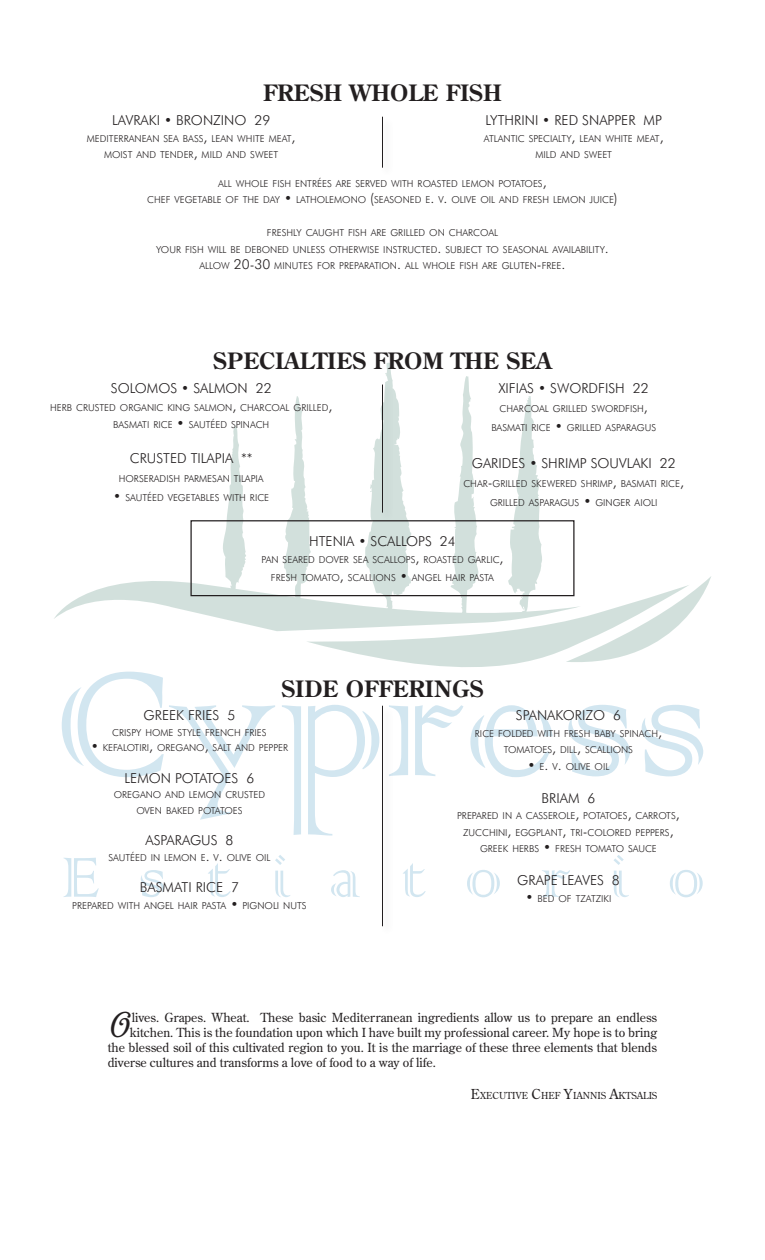
<style>
.page{position:relative;width:765px;height:1260px;background:#fff}
.page>*{position:absolute;margin:0;border:0;box-sizing:border-box;transform-origin:0 0}
.t1{font:italic 33.25px "Garamond BE Swash";color:#231f20}
.t2{font:700 22.5px "Century Old Style Std";color:#231f20}
.t3{font:300 13.75px "Futura BT";color:#231f20}
.t4{font:300 13.75px "Futura BT";color:#231f20}
.t5{font:12.5px "Century Old Style Std";color:#231f20}
.t6{font:300 9.62px/16.5px "Futura BT";color:#231f20;text-align:center}
.t7{font:9.62px "Century Old Style Std";color:#231f20}
.s1{font-size:13.75px}
.s2{color:#fff}
</style>
<div class="page">
<svg style="left:54px;top:363px;width:657px;height:473px"></svg>
<svg style="left:64px;top:858px;width:35px;height:39px"></svg>
<svg style="left:141px;top:870px;width:23px;height:27px"></svg>
<svg style="left:208px;top:863px;width:23px;height:34px"></svg>
<svg style="left:275px;top:855px;width:15px;height:42px"></svg>
<svg style="left:331px;top:870px;width:29px;height:27px"></svg>
<svg style="left:403px;top:863px;width:23px;height:34px"></svg>
<svg style="left:467px;top:870px;width:33px;height:27px"></svg>
<svg style="left:542px;top:870px;width:28px;height:27px"></svg>
<svg style="left:614px;top:855px;width:15px;height:42px"></svg>
<svg style="left:670px;top:870px;width:33px;height:27px"></svg>
<hr style="left:382px;top:117px;width:1px;height:51px;background:#231f20">
<div style="left:380px;top:382px;width:14px;height:140px;background:#cfddd9"></div>
<hr style="left:382px;top:385px;width:1px;height:128px;background:#231f20">
<div style="left:380px;top:703px;width:14px;height:232px;background:#fbfbfb"></div>
<hr style="left:382px;top:706px;width:1px;height:220px;background:#231f20">
<div style="left:190px;top:520px;width:385px;height:76px;border:1px solid #231f20"></div>
<h2 class="t2" style="left:263px;top:78px;width:239px">FRESH WHOLE FISH</h2>
<h3 class="t4" style="left:112px;top:112px;width:160px">LAVRAKI • BRONZINO 29</h3>
<p class="t6" style="left:87px;top:130px;width:210px">MEDITERRANEAN SEA BASS<span class="s1">,</span> LEAN WHITE MEAT<span class="s1">,<br></span>MOIST AND TENDER<span class="s1">,</span> MILD AND SWEET</p>
<h3 class="t3" style="left:486px;top:112px;width:8px">LYTHRINI</h3>
<h3 class="t3" style="left:542px;top:112px;width:21px">• RED</h3>
<h3 class="t3" style="left:582px;top:112px;width:9px">SNAPPER</h3>
<h3 class="t3" style="left:644px;top:112px;width:10px">MP</h3>
<p class="t6" style="left:484px;top:130px;width:181px">ATLANTIC SPECIALTY<span class="s1">,</span> LEAN WHITE MEAT<span class="s1">,<br></span>MILD AND SWEET</p>
<p class="t6" style="left:147px;top:175px;width:472px">ALL WHOLE FISH ENTRÉES ARE SERVED WITH ROASTED LEMON POTATOES<span class="s1">,<br></span>CHEF VEGETABLE OF THE DAY <span class="s1">•</span> LATHOLEMONO <span class="s1">(</span>SEASONED E<span class="s1">.</span> V<span class="s1">.</span> OLIVE OIL AND FRESH LEMON JUICE<span class="s1">)</span></p>
<p class="t6" style="left:156px;top:225px;width:454px">FRESHLY CAUGHT FISH ARE GRILLED ON CHARCOAL<br>YOUR FISH WILL BE DEBONED UNLESS OTHERWISE INSTRUCTED<span class="s1">.</span> SUBJECT TO SEASONAL AVAILABILITY<span class="s1">.<br></span>ALLOW <span class="s1">20-30</span> MINUTES FOR PREPARATION<span class="s1">.</span> ALL WHOLE FISH ARE GLUTEN<span class="s1">-</span>FREE<span class="s1">.</span></p>
<h2 class="t2" style="left:213px;top:346px;width:342px">SPECIALTIES FROM THE SEA</h2>
<h3 class="t4" style="left:111px;top:380px;width:162px">SOLOMOS • SALMON 22</h3>
<p class="t6" style="left:50px;top:398px;width:284px;line-height:17.5px">HERB CRUSTED ORGANIC KING SALMON<span class="s1">,</span> CHARCOAL GRILLED<span class="s1">,<br></span>BASMATI RICE <span class="s1">•</span> SAUTÉED SPINACH</p>
<h3 class="t3" style="left:130px;top:450px;width:9px">CRUSTED</h3>
<h3 class="t3" style="left:191px;top:450px;width:8px">TILAPIA</h3>
<h3 class="t3" style="left:241px;top:450px;width:13px">**</h3>
<p class="t6" style="left:119px;top:470px;width:146px">HORSERADISH PARMESAN TILAPIA</p>
<p class="t6" style="left:113px;top:489px;width:157px"><span class="s1">•</span> SAUTÉED VEGETABLES WITH RICE</p>
<h3 class="t3" style="left:499px;top:380px;width:7px">XIFIAS</h3>
<h3 class="t3" style="left:538px;top:380px;width:22px">• SWORDFISH</h3>
<h3 class="t3" style="left:633px;top:380px;width:17px">22</h3>
<p class="t6" style="left:491px;top:399px;width:166px;line-height:18.8px">CHARCOAL GRILLED SWORDFISH<span class="s1">,<br></span>BASMATI RICE <span class="s1">•</span> GRILLED ASPARAGUS</p>
<h3 class="t3" style="left:472px;top:455px;width:9px">GARIDES</h3>
<h3 class="t3" style="left:529px;top:455px;width:21px">• SHRIMP</h3>
<h3 class="t3" style="left:591px;top:455px;width:9px">SOUVLAKI</h3>
<h3 class="t3" style="left:660px;top:455px;width:17px">22</h3>
<p class="t6" style="left:463px;top:474px;width:222px;line-height:18.8px">CHAR<span class="s1">-</span>GRILLED SKEWERED SHRIMP<span class="s1">,</span> BASMATI RICE<span class="s1">,<br></span>GRILLED ASPARAGUS <span class="s1">•</span> GINGER AIOLI</p>
<h3 class="t3" style="left:309px;top:533px;width:9px">HTENIA</h3>
<h3 class="t3" style="left:358px;top:533px;width:21px">• SCALLOPS</h3>
<h3 class="t3" style="left:440px;top:533px;width:17px">24</h3>
<p class="t6" style="left:261px;top:551px;width:244px;line-height:17.5px">PAN SEARED DOVER SEA SCALLOPS<span class="s1">,</span> ROASTED GARLIC<span class="s1">,<br></span>FRESH TOMATO<span class="s1">,</span> SCALLIONS <span class="s1">•</span> ANGEL HAIR PASTA</p>
<h2 class="t2" style="left:282px;top:674px;width:81px">SIDE OFF</h2>
<h2 class="t2" style="left:393px;top:674px;width:92px">ERINGS</h2>
<h3 class="t4" style="left:144px;top:707px;width:93px">GREEK FRIES 5</h3>
<p class="t6" style="left:112px;top:724px;width:156px">CRISPY HOME STYLE FRENCH FRIES</p>
<p class="t6" style="left:91px;top:740px;width:199px"><span class="s1">•</span> KEFALOTIRI<span class="s1">,</span> OREGANO<span class="s1">,</span> SALT AND PEPPER</p>
<h3 class="t3" style="left:125px;top:769px;width:10px">LEMON</h3>
<h3 class="t3" style="left:175px;top:769px;width:9px">POTATOES</h3>
<h3 class="t3" style="left:246px;top:769px;width:9px">6</h3>
<p class="t6" style="left:114px;top:787px;width:153px;line-height:15.6px">OREGANO AND LEMON CRUSTED<br>OVEN BAKED POTATOES</p>
<h3 class="t3" style="left:145px;top:832px;width:9px">ASPARAGUS</h3>
<h3 class="t3" style="left:226px;top:832px;width:9px">8</h3>
<p class="t6" style="left:108px;top:849px;width:164px">SAUTÉED IN LEMON E<span class="s1">.</span> V<span class="s1">.</span> OLIVE OIL</p>
<h3 class="t3" style="left:140px;top:879px;width:9px">BASMATI</h3>
<h3 class="t3" style="left:196px;top:879px;width:8px">RICE</h3>
<h3 class="t3" style="left:231px;top:879px;width:9px">7</h3>
<p class="t6" style="left:72px;top:897px;width:236px">PREPARED WITH ANGEL HAIR PASTA <span class="s1">•</span> PIGNOLI NUTS</p>
<h3 class="t3" style="left:516px;top:707px;width:10px">SPANAKORIZO</h3>
<h3 class="t3" style="left:613px;top:707px;width:9px">6</h3>
<p class="t6" style="left:475px;top:725px;width:189px">RICE FOLDED WITH FRESH BABY SPINACH<span class="s1">,<br></span>TOMATOES<span class="s1">,</span> DILL<span class="s1">,</span> SCALLIONS</p>
<p class="t6" style="left:528px;top:758px;width:83px"><span class="s1">•</span> E<span class="s1">.</span> V<span class="s1">.</span> OLIVE OIL</p>
<h3 class="t3" style="left:542px;top:789px;width:9px">BRIAM</h3>
<h3 class="t3" style="left:587px;top:789px;width:9px">6</h3>
<p class="t6" style="left:457px;top:807px;width:224px">PREPARED IN A CASSEROLE<span class="s1">,</span> POTATOES<span class="s1">,</span> CARROTS<span class="s1">,<br></span>ZUCCHINI<span class="s1">,</span> EGGPLANT<span class="s1">,</span> TRI<span class="s1">-</span>COLORED PEPPERS<span class="s1">,<br></span>GREEK HERBS <span class="s1">•</span> FRESH TOMATO SAUCE</p>
<h3 class="t3" style="left:517px;top:872px;width:9px">GRAPE</h3>
<h3 class="t3" style="left:562px;top:872px;width:8px">LEAVES</h3>
<h3 class="t3" style="left:612px;top:872px;width:9px">8</h3>
<p class="t6" style="left:525px;top:890px;width:87px"><span class="s1">•</span> BED OF TZATZIKI</p>
<h1 class="t1" style="left:108px;top:1005px;width:24px">O</h1>
<p class="t5" style="left:130px;top:1010px;width:529px"><span class="s2">l</span>lives. Grapes. Wheat. These basic Mediterranean ingredients allow us to prepare an endless</p>
<p class="t5" style="left:130px;top:1025px;width:529px">kitchen. This is the foundation upon which I have built my professional career. My hope is to bring</p>
<p class="t5" style="left:108px;top:1040px;width:551px">the blessed soil of this cultivated region to you. It is the marriage of these three elements that blends</p>
<p class="t5" style="left:108px;top:1055px;width:330px">diverse cultures and transforms a love of food to a way of life.</p>
<p class="t7" style="left:471px;top:1089px;width:188px"><span class="s1">E</span>XECUTIVE <span class="s1">C</span>HEF <span class="s1">Y</span>IANNIS <span class="s1">A</span>KTSALIS</p>
</div>
